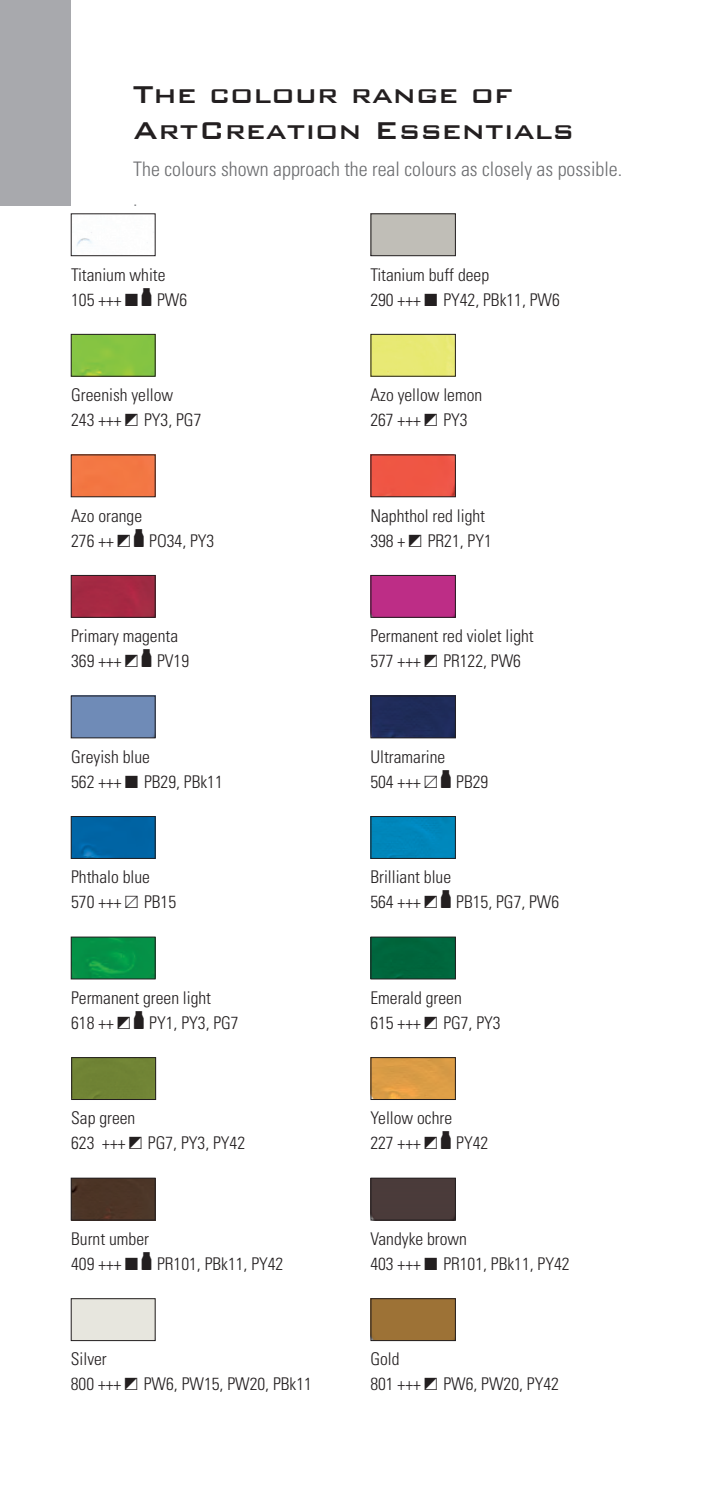
<style>
.page{position:relative;width:709px;height:1489px;background:#fff}
.page>*{position:absolute;margin:0;border:0;box-sizing:border-box;transform-origin:0 0}
.t1{font:500 32.5px/36px "Bank Gothic";color:#231f20}
.t2{font:300 condensed 20px "Univers";color:#6c6d70}
.t3{font:300 condensed 20px "Univers";color:#808285}
.t4{font:300 condensed 17.5px/25px "Univers";color:#231f20}
.s1{font-family:"Talens Pics";font-weight:500;font-stretch:normal}
.s2{font-family:"Tub Flac";font-weight:400;font-stretch:normal;font-size:23.75px}
</style>
<div class="page">
<div style="left:0;top:0;width:71px;height:206px;background:#a8a9ad"></div>
<img style="left:76px;top:232px;width:16px;height:14px">
<div style="left:71px;top:213px;width:84px;height:43px;border:1px solid #231f20"></div>
<div style="left:370px;top:213px;width:85px;height:43px;border:1px solid #231f20"></div>
<img style="left:73px;top:336px;width:80px;height:38px">
<div style="left:71px;top:334px;width:84px;height:42px;border:1px solid #231f20"></div>
<div style="left:372px;top:336px;width:81px;height:38px;background:#e8e974"></div>
<div style="left:370px;top:334px;width:85px;height:42px;border:1px solid #231f20"></div>
<div style="left:73px;top:456px;width:80px;height:39px;background:#f37844"></div>
<div style="left:372px;top:456px;width:81px;height:39px;background:#ef5644"></div>
<div style="left:73px;top:577px;width:80px;height:38px;background:#a62943"></div>
<div style="left:71px;top:575px;width:84px;height:42px;border:1px solid #231f20"></div>
<div style="left:372px;top:577px;width:81px;height:38px;background:#bd2d86"></div>
<div style="left:370px;top:575px;width:85px;height:42px;border:1px solid #231f20"></div>
<div style="left:71px;top:695px;width:84px;height:43px;border:1px solid #231f20"></div>
<div style="left:372px;top:697px;width:81px;height:39px;background:#1f2c5a"></div>
<div style="left:370px;top:695px;width:85px;height:43px;border:1px solid #231f20"></div>
<div style="left:73px;top:818px;width:80px;height:38px;background:#0064a4"></div>
<div style="left:71px;top:816px;width:84px;height:42px;border:1px solid #231f20"></div>
<div style="left:372px;top:818px;width:81px;height:38px;background:#0086bb"></div>
<div style="left:370px;top:816px;width:85px;height:42px;border:1px solid #231f20"></div>
<img style="left:73px;top:938px;width:80px;height:39px">
<div style="left:71px;top:936px;width:84px;height:43px;border:1px solid #231f20"></div>
<div style="left:372px;top:938px;width:81px;height:39px;background:#00663d"></div>
<div style="left:370px;top:936px;width:85px;height:43px;border:1px solid #231f20"></div>
<div style="left:73px;top:1059px;width:81px;height:38px;background:#708335"></div>
<div style="left:71px;top:1057px;width:85px;height:42px;border:1px solid #231f20"></div>
<img style="left:372px;top:1059px;width:81px;height:38px">
<div style="left:370px;top:1057px;width:85px;height:42px;border:1px solid #231f20"></div>
<div style="left:73px;top:1179px;width:80px;height:39px;background:#4c3526"></div>
<div style="left:71px;top:1177px;width:84px;height:43px;border:1px solid #231f20"></div>
<div style="left:372px;top:1179px;width:81px;height:39px;background:#4a3b3a"></div>
<div style="left:370px;top:1177px;width:85px;height:43px;border:1px solid #231f20"></div>
<div style="left:71px;top:1298px;width:84px;height:42px;border:1px solid #231f20"></div>
<div style="left:372px;top:1300px;width:81px;height:38px;background:#9d7236"></div>
<div style="left:370px;top:1298px;width:85px;height:42px;border:1px solid #231f20"></div>
<h1 class="t1" style="left:133px;top:74px;width:442px">The colour range of<br>ArtCreation Essentials</h1>
<p class="t2" style="left:133px;top:157px;width:490px">The colours shown approach the real colours as closely as possible.</p>
<p class="t3" style="left:133px;top:187px;width:6px">.</p>
<p class="t4" style="left:71px;top:262px;width:117px">Titanium white<br>105 +++ <span class="s1">4</span><span class="s2">F</span> PW6</p>
<p class="t4" style="left:370px;top:262px;width:191px">Titanium buff deep<br>290 +++ <span class="s1">4</span> PY42, PBk11, PW6</p>
<p class="t4" style="left:71px;top:382px;width:132px">Greenish yellow<br>243 +++ <span class="s1">3</span> PY3, PG7</p>
<p class="t4" style="left:370px;top:382px;width:113px">Azo yellow lemon<br>267 +++ <span class="s1">3</span> PY3</p>
<p class="t4" style="left:71px;top:503px;width:145px">Azo orange<br>276 ++ <span class="s1">3</span><span class="s2">F</span> PO34, PY3</p>
<p class="t4" style="left:370px;top:503px;width:123px">Naphthol red light<br>398 + <span class="s1">3</span> PR21, PY1</p>
<p class="t4" style="left:71px;top:623px;width:119px">Primary magenta<br>369 +++ <span class="s1">3</span><span class="s2">F</span> PV19</p>
<p class="t4" style="left:370px;top:623px;width:165px">Permanent red violet light<br>577 +++ <span class="s1">3</span> PR122, PW6</p>
<p class="t4" style="left:71px;top:744px;width:153px">Greyish blue<br>562 +++ <span class="s1">4</span> PB29, PBk11</p>
<p class="t4" style="left:370px;top:744px;width:119px">Ultramarine<br>504 +++ <span class="s1">2</span><span class="s2">F</span> PB29</p>
<p class="t4" style="left:71px;top:864px;width:106px">Phthalo blue<br>570 +++ <span class="s1">2</span> PB15</p>
<p class="t4" style="left:370px;top:864px;width:190px">Brilliant blue<br>564 +++ <span class="s1">3</span><span class="s2">F</span> PB15, PG7, PW6</p>
<p class="t4" style="left:71px;top:985px;width:169px">Permanent green light<br>618 ++ <span class="s1">3</span><span class="s2">F</span> PY1, PY3, PG7</p>
<p class="t4" style="left:370px;top:985px;width:132px">Emerald green<br>615 +++ <span class="s1">3</span> PG7, PY3</p>
<p class="t4" style="left:71px;top:1105px;width:175px">Sap green<br>623 +++ <span class="s1">3</span> PG7, PY3, PY42</p>
<p class="t4" style="left:370px;top:1105px;width:119px">Yellow ochre<br>227 +++ <span class="s1">3</span><span class="s2">F</span> PY42</p>
<p class="t4" style="left:71px;top:1226px;width:214px">Burnt umber<br>409 +++ <span class="s1">4</span><span class="s2">F</span> PR101, PBk11, PY42</p>
<p class="t4" style="left:370px;top:1226px;width:201px">Vandyke brown<br>403 +++ <span class="s1">4</span> PR101, PBk11, PY42</p>
<p class="t4" style="left:71px;top:1346px;width:242px">Silver<br>800 +++ <span class="s1">3</span> PW6, PW15, PW20, PBk11</p>
<p class="t4" style="left:370px;top:1346px;width:190px">Gold<br>801 +++ <span class="s1">3</span> PW6, PW20, PY42</p>
</div>
